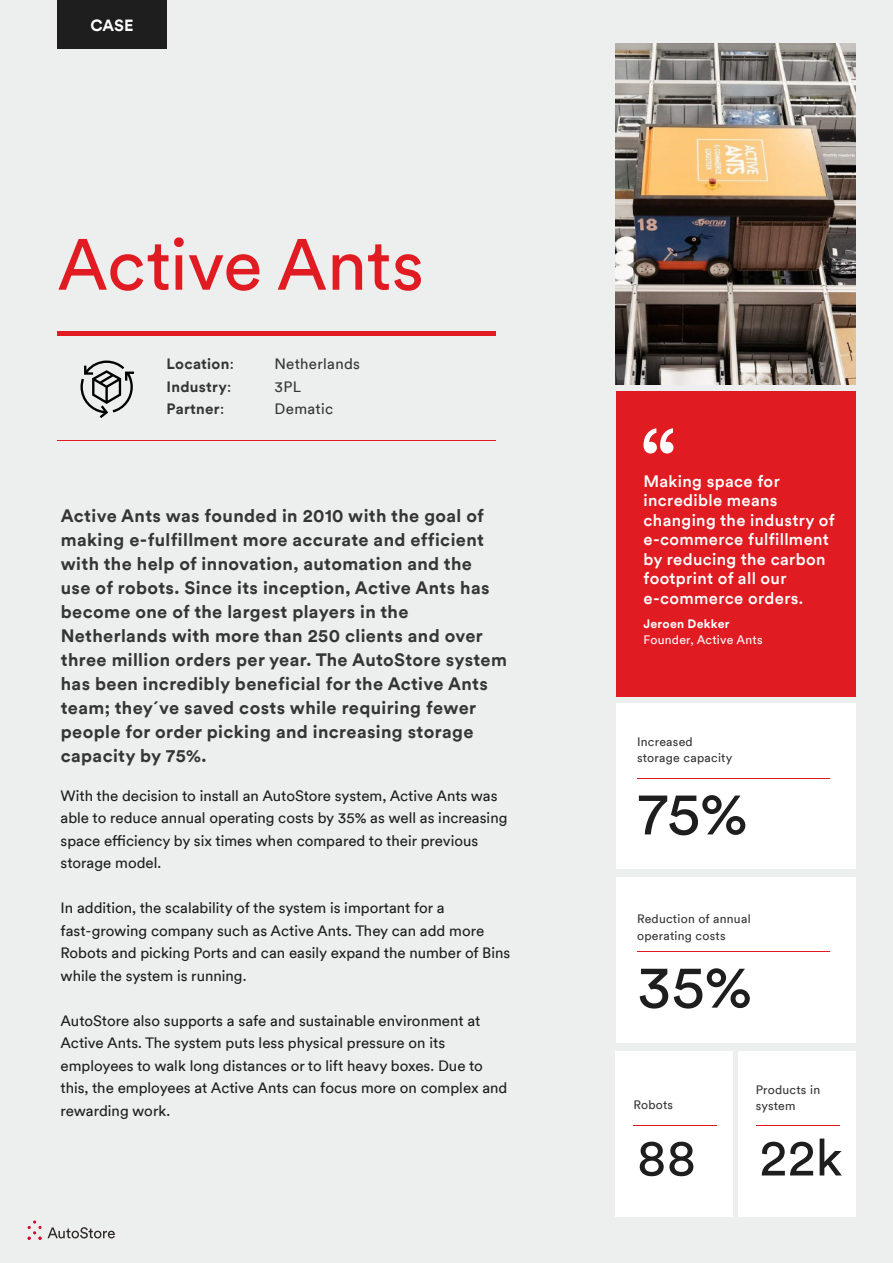
<style>
.page{position:relative;width:893px;height:1263px;background:#edeeee}
.page>*{position:absolute;margin:0;border:0;box-sizing:border-box;transform-origin:0 0}
.t1{font:71.55px "Circular Auto Store TT";letter-spacing:-.005em;color:#e11b22}
.t2{font:60px "Circular Auto Store TT";color:#1e1e1e}
.t3{font:51px "Circular Auto Store TT";color:#1e1e1e}
.t4{font:700 18px/24px "Circular Auto Store TT";letter-spacing:.02em;color:#353535}
.t5{font:500 16.5px/19.5px "Circular Auto Store TT";letter-spacing:.02em;color:#fff}
.t6{font:700 16.2px "Circular Auto Store TT";color:#fff}
.AR22_AutoStore___BoD_brød{font:15px/22.5px "Circular Auto Store TT";color:#1e1e1e}
.t7{font:700 15px "Circular Auto Store TT";letter-spacing:.02em;color:#353535}
.t8{font:15px "Circular Auto Store TT";letter-spacing:.02em;color:#353535}
.t9{font:12.15px "Circular Auto Store TT";letter-spacing:.02em;color:#353535}
.t10{font:12.15px "Circular Auto Store TT";letter-spacing:.02em;color:#fff}
.t11{font:700 12.15px "Circular Auto Store TT";letter-spacing:.02em;color:#fff}
.s1{font-weight:400}
</style>
<div class="page">
<div style="left:57px;top:0;width:110px;height:49px;background:#1e1e1e"></div>
<hr style="left:57px;top:440px;width:439px;height:1px;background:#e11b22">
<div style="left:57px;top:331px;width:439px;height:5px;background:#e11b22"></div>
<div style="left:616px;top:703px;width:239px;height:166px;background:#fff"></div>
<div style="left:616px;top:391px;width:239px;height:305px;background:#e11b22"></div>
<img style="left:616px;top:43px;width:239px;height:342px">
<div style="left:616px;top:1051px;width:117px;height:166px;background:#fff"></div>
<div style="left:738px;top:1051px;width:117px;height:166px;background:#fff"></div>
<div style="left:616px;top:877px;width:239px;height:166px;background:#fff"></div>
<hr style="left:637px;top:778px;width:193px;height:1px;background:#e11b22">
<hr style="left:633px;top:1125px;width:84px;height:1px;background:#e11b22">
<hr style="left:756px;top:1125px;width:84px;height:1px;background:#e11b22">
<hr style="left:637px;top:951px;width:193px;height:1px;background:#e11b22">
<svg style="left:643px;top:428px;width:30px;height:25px"></svg>
<svg style="left:48px;top:1227px;width:67px;height:11px"></svg>
<svg style="left:28px;top:1220px;width:14px;height:20px"></svg>
<svg style="left:80px;top:360px;width:54px;height:58px"></svg>
<p class="t6" style="left:90px;top:14px;width:45px">CASE</p>
<p class="t1" style="left:57px;top:217px;width:368px">Active Ants</p>
<p class="t7" style="left:167px;top:354px;width:69px">Location<span class="s1">:</span></p>
<p class="t8" style="left:275px;top:354px;width:87px">Netherlands</p>
<p class="t7" style="left:167px;top:376px;width:66px">Industry<span class="s1">:</span></p>
<p class="t8" style="left:275px;top:376px;width:28px">3PL</p>
<p class="t7" style="left:167px;top:399px;width:59px">Partner<span class="s1">:</span></p>
<p class="t8" style="left:275px;top:399px;width:60px">Dematic</p>
<p class="t4" style="left:61px;top:503px;width:425px;text-align:justify">Active Ants was founded in 2010 with the goal of making e-fulfillment more accurate and efficient with the help of innovation, automation and the</p>
<p class="t4" style="left:61px;top:575px;width:430px">use of robots. Since its inception, Active Ants has become one of the largest players in the</p>
<p class="t4" style="left:61px;top:623px;width:448px">Netherlands with more than 250 clients and over three million orders per year. The AutoStore system has been incredibly beneficial for the Active Ants team; they´ve saved costs while requiring fewer people for order picking and increasing storage capacity by 75%.</p>
<p class="AR22_AutoStore___BoD_brød" style="left:61px;top:783px;width:448px">With the decision to install an AutoStore system, Active Ants was able to reduce annual operating costs by 35% as well as increasing space efficiency by six times when compared to their previous storage model.</p>
<p class="AR22_AutoStore___BoD_brød" style="left:61px;top:896px;width:451px">In addition, the scalability of the system is important for a fast-growing company such as Active Ants. They can add more Robots and picking Ports and can easily expand the number of Bins while the system is running.</p>
<p class="AR22_AutoStore___BoD_brød" style="left:61px;top:1008px;width:448px">AutoStore also supports a safe and sustainable environment at Active Ants. The system puts less physical pressure on its employees to walk long distances or to lift heavy boxes. Due to this, the employees at Active Ants can focus more on complex and rewarding work.</p>
<p class="t5" style="left:643px;top:470px;width:193px">Making space for incredible means changing the industry of e-commerce fulfillment by reducing the carbon footprint of all our e-commerce orders.</p>
<p class="t11" style="left:643px;top:615px;width:88px">Jeroen Dekker</p>
<p class="t10" style="left:643px;top:632px;width:121px">Founder, Active Ants</p>
<p class="t9" style="left:637px;top:734px;width:57px">Increased</p>
<p class="t9" style="left:637px;top:750px;width:97px">storage capacity</p>
<p class="t2" style="left:637px;top:773px;width:112px">75%</p>
<p class="t9" style="left:637px;top:911px;width:115px">Reduction of annual</p>
<p class="t9" style="left:637px;top:927px;width:90px">operating costs</p>
<p class="t2" style="left:637px;top:946px;width:116px">35%</p>
<p class="t9" style="left:633px;top:1096px;width:41px">Robots</p>
<p class="t9" style="left:756px;top:1081px;width:66px">Products in</p>
<p class="t9" style="left:756px;top:1098px;width:41px">system</p>
<p class="t3" style="left:637px;top:1123px;width:61px">88</p>
<p class="t3" style="left:759px;top:1123px;width:85px">22k</p>
</div>
